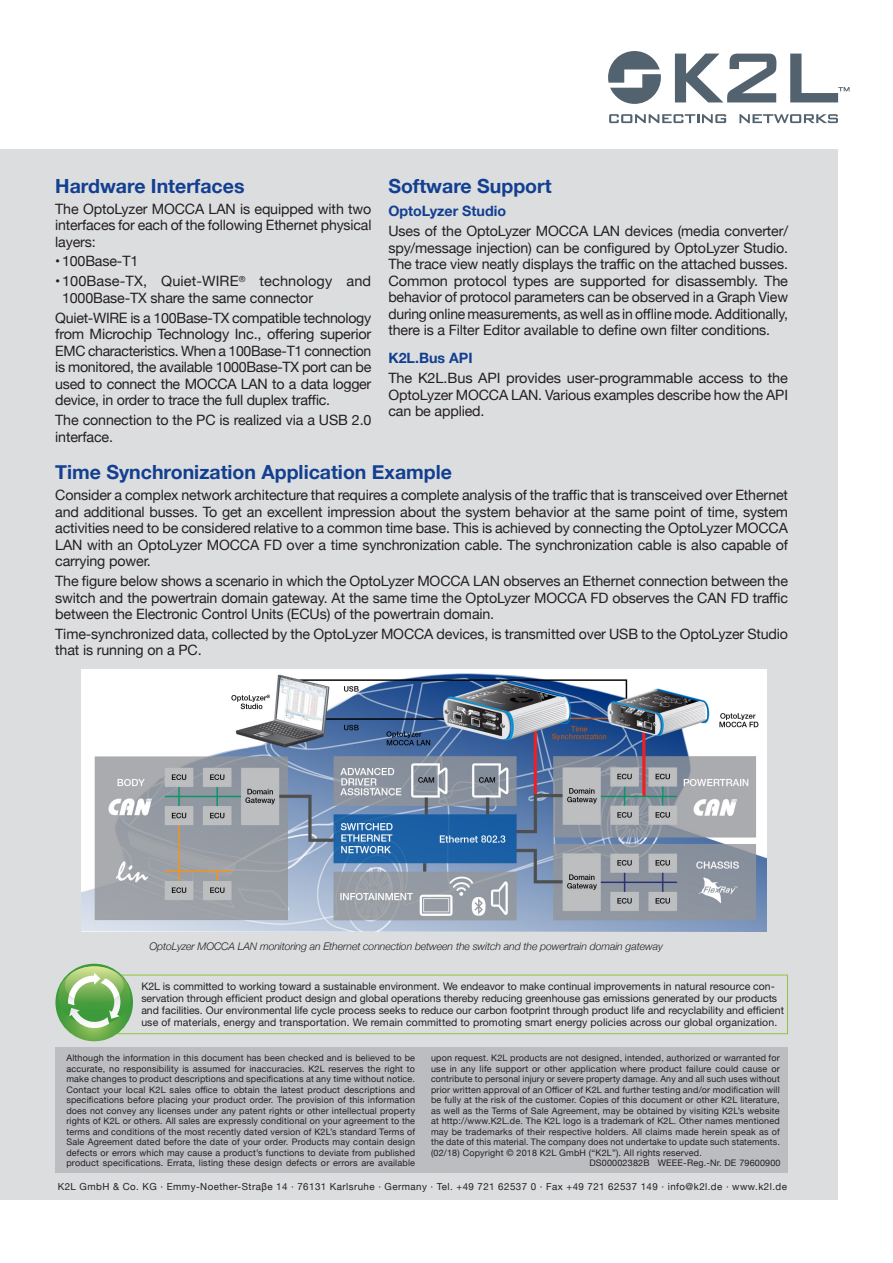
<style>
.page{position:relative;width:893px;height:1263px;background:#fff}
.page>*{position:absolute;margin:0;border:0;box-sizing:border-box;transform-origin:0 0}
.Header_small{font:700 19.5px "Helvetica Neue";color:#123f90}
.Text{font:14.25px/16.5px "Helvetica Neue";letter-spacing:-.01em;color:#231f20;text-align:justify}
.Header_small-2{font:700 14.25px "Helvetica Neue";color:#123f90}
.t1{font:10.5px/12px "Helvetica Neue LT";color:#231f20}
.Figure{font:italic 300 10.5px "Helvetica Neue";letter-spacing:-.01em;color:#231f20}
.Adress{font:9.75px "Helvetica Neue";letter-spacing:.045em;color:#231f20}
.Disclaimer{font:9px/10.5px "Helvetica Neue";letter-spacing:.02em;color:#231f20;text-align:justify}
.Filename{font:9px "Helvetica Neue";letter-spacing:.02em;color:#231f20}
</style>
<div class="page">
<div style="left:0;top:149px;width:838px;height:1050px;background:#dcdddf"></div>
<svg style="left:675px;top:54px;width:101px;height:48px"></svg>
<svg style="left:608px;top:51px;width:53px;height:53px"></svg>
<svg style="left:609px;top:114px;width:117px;height:9px"></svg>
<svg style="left:739px;top:114px;width:99px;height:9px"></svg>
<svg style="left:790px;top:54px;width:59px;height:48px"></svg>
<img style="left:81px;top:670px;width:686px;height:262px">
<div style="left:104px;top:975px;width:684px;height:59px;border:1px solid #8bc63e"></div>
<svg style="left:55px;top:964px;width:78px;height:77px"></svg>
<svg style="left:58px;top:966px;width:72px;height:62px;background:#8ebf7d"></svg>
<div style="left:55px;top:1047px;width:733px;height:125px;background:#bcbdc0"></div>
<p class="Header_small" style="left:55px;top:171px;width:191px">Hardware Interfaces</p>
<p class="Text" style="left:55px;top:201px;width:318px">The OptoLyzer MOCCA LAN is equipped with two interfaces for each of the following Ethernet physical layers:</p>
<p class="Text" style="left:55px;top:254px;width:85px">• 100Base-T1</p>
<p class="Text" style="left:62px;top:274px;width:311px;text-indent:-7px">• 100Base-TX, Quiet-WIRE<sup>®</sup> technology and<br>1000Base-TX share the same connector</p>
<p class="Text" style="left:55px;top:310px;width:318px">Quiet-WIRE is a 100Base-TX compatible technology from Microchip Technology Inc., offering superior EMC characteristics. When a 100Base-T1 connection is monitored, the available 1000Base-TX port can be used to connect the MOCCA LAN to a data logger device, in order to trace the full duplex traffic.</p>
<p class="Text" style="left:55px;top:413px;width:318px">The connection to the PC is realized via a USB 2.0 interface.</p>
<p class="Header_small" style="left:388px;top:171px;width:165px">Software Support</p>
<p class="Header_small-2" style="left:388px;top:199px;width:119px">OptoLyzer Studio</p>
<p class="Text" style="left:388px;top:224px;width:401px">Uses of the OptoLyzer MOCCA LAN devices (media converter/ spy/message injection) can be configured by OptoLyzer Studio.<br>The trace view neatly displays the traffic on the attached busses.<br>Common protocol types are supported for disassembly. The behavior of protocol parameters can be observed in a Graph View during online measurements, as well as in offline mode. Additionally, there is a Filter Editor available to define own filter conditions.</p>
<p class="Header_small-2" style="left:388px;top:346px;width:86px">K2L.Bus API</p>
<p class="Text" style="left:388px;top:371px;width:401px">The K2L.Bus API provides user-programmable access to the OptoLyzer MOCCA LAN. Various examples describe how the API can be applied.</p>
<p class="Header_small" style="left:55px;top:457px;width:398px">Time Synchronization Application Example</p>
<p class="Text" style="left:55px;top:488px;width:734px">Consider a complex network architecture that requires a complete analysis of the traffic that is transceived over Ethernet and additional busses. To get an excellent impression about the system behavior at the same point of time, system activities need to be considered relative to a common time base. This is achieved by connecting the OptoLyzer MOCCA LAN with an OptoLyzer MOCCA FD over a time synchronization cable. The synchronization cable is also capable of carrying power.</p>
<p class="Text" style="left:55px;top:573px;width:734px">The figure below shows a scenario in which the OptoLyzer MOCCA LAN observes an Ethernet connection between the switch and the powertrain domain gateway. At the same time the OptoLyzer MOCCA FD observes the CAN FD traffic between the Electronic Control Units (ECUs) of the powertrain domain.</p>
<p class="Text" style="left:55px;top:626px;width:734px">Time-synchronized data, collected by the OptoLyzer MOCCA devices, is transmitted over USB to the OptoLyzer Studio that is running on a PC.</p>
<p class="Figure" style="left:150px;top:938px;width:515px">OptoLyzer MOCCA LAN monitoring an Ethernet connection between the switch and the powertrain domain gateway</p>
<p class="t1" style="left:141px;top:980px;width:644px">K2L is committed to working toward a sustainable environment. We endeavor to make continual improvements in natural resource con&shy;servation through efficient product design and global operations thereby reducing greenhouse gas emissions generated by our products and facilities. Our environmental life cycle process seeks to reduce our carbon footprint through product life and recyclability and efficient use of materials, energy and transportation. We remain committed to promoting smart energy policies across our global organization.</p>
<p class="Disclaimer" style="left:66px;top:1053px;width:350px">Although the information in this document has been checked and is believed to be accurate, no responsibility is assumed for inaccuracies. K2L reserves the right to make changes to product descriptions and specifications at any time without notice.<br>Contact your local K2L sales office to obtain the latest product descriptions and specifications before placing your product order. The provision of this information does not convey any licenses under any patent rights or other intellectual property rights of K2L or others. All sales are expressly conditional on your agreement to the terms and conditions of the most recently dated version of K2L’s standard Terms of Sale Agreement dated before the date of your order. Products may contain design defects or errors which may cause a product’s functions to deviate from published product specifications. Errata, listing these design defects or errors are available</p>
<p class="Disclaimer" style="left:431px;top:1053px;width:350px">upon request. K2L products are not designed, intended, authorized or warranted for use in any life support or other application where product failure could cause or contribute to personal injury or severe property damage. Any and all such uses without prior written approval of an Officer of K2L and further testing and/or modification will be fully at the risk of the customer. Copies of this document or other K2L literature, as well as the Terms of Sale Agreement, may be obtained by visiting K2L’s website at http://www.K2L.de. The K2L logo is a trademark of K2L. Other names mentioned may be trademarks of their respective holders. All claims made herein speak as of the date of this material. The company does not undertake to update such statements. (02/18) Copyright © 2018 K2L GmbH (“K2L”). All rights reserved.</p>
<p class="Filename" style="left:589px;top:1156px;width:193px">DS00002382B WEEE-Reg.-Nr. DE 79600900</p>
<p class="Adress" style="left:58px;top:1180px;width:731px">K2L GmbH &amp; Co. KG · Emmy-Noether-Straβe 14 · 76131 Karlsruhe · Germany · Tel. +49 721 62537 0 · Fax +49 721 62537 149 · info@k2l.de · www.k2l.de</p>
</div>
